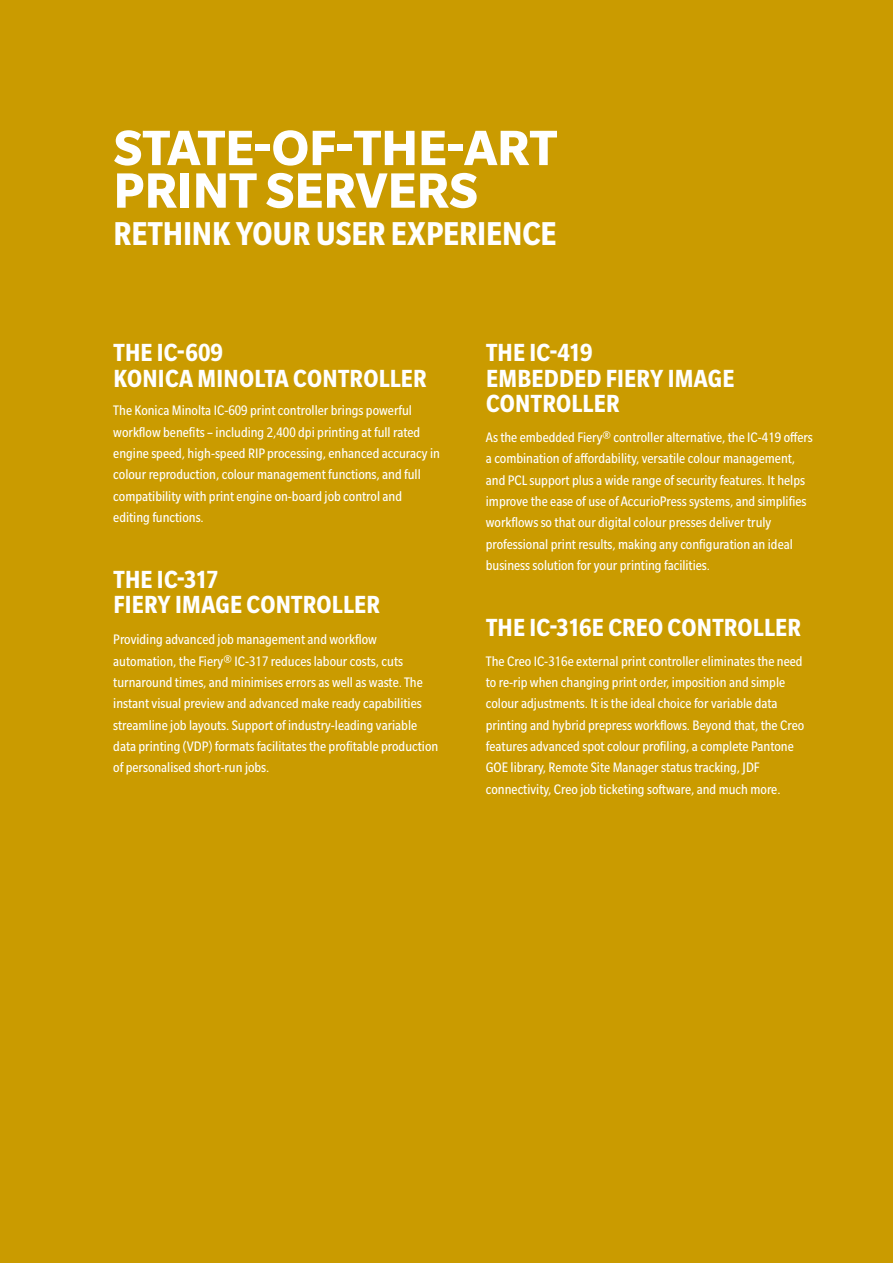
<style>
.page{position:relative;width:893px;height:1263px;background:#ca9b00}
.page>*{position:absolute;margin:0;border:0;box-sizing:border-box;transform-origin:0 0}
.t1{font:700 54px/42.6px "Slate Pro";color:#fff}
.t2{font:700 condensed 36px "Slate Pro";letter-spacing:-.005em;color:#fff}
.t3{font:700 condensed 27px/25.5px "Slate Pro";letter-spacing:.01em;color:#fff}
.t4{font:condensed 15px/21.3px "Slate Pro";color:#fff}
</style>
<div class="page">
<h1 class="t1" style="left:114px;top:126px;width:445px">STATE-OF-THE-ART<br>PRINT SERVERS</h1>
<h2 class="t2" style="left:114px;top:214px;width:444px">RETHINK YOUR USER EXPERIENCE</h2>
<h3 class="t3" style="left:113px;top:340px;width:315px">THE IC-609<br>KONICA MINOLTA CONTROLLER</h3>
<p class="t4" style="left:113px;top:400px;width:328px">The Konica Minolta IC-609 print controller brings powerful workflow benefits – including 2,400 dpi printing at full rated engine speed, high-speed RIP processing, enhanced accuracy in colour reproduction, colour management functions, and full compatibility with print engine on-board job control and editing functions.</p>
<h3 class="t3" style="left:113px;top:566px;width:268px">THE IC-317<br>FIERY IMAGE CONTROLLER</h3>
<p class="t4" style="left:113px;top:629px;width:326px">Providing advanced job management and workflow automation, the Fiery® IC-317 reduces labour costs, cuts turnaround times, and minimises errors as well as waste. The instant visual preview and advanced make ready capabilities streamline job layouts. Support of industry-leading variable data printing (VDP) formats facilitates the profitable production of personalised short-run jobs.</p>
<h3 class="t3" style="left:486px;top:340px;width:250px">THE IC-419<br>EMBEDDED FIERY IMAGE<br>CONTROLLER</h3>
<p class="t4" style="left:486px;top:427px;width:328px">As the embedded Fiery® controller alternative, the IC-419 offers a combination of affordability, versatile colour management, and PCL support plus a wide range of security features. It helps improve the ease of use of AccurioPress systems, and simplifies workflows so that our digital colour presses deliver truly professional print results, making any configuration an ideal business solution for your printing facilities.</p>
<h3 class="t3" style="left:486px;top:614px;width:317px">THE IC-316E CREO CONTROLLER</h3>
<p class="t4" style="left:486px;top:650px;width:320px">The Creo IC-316e external print controller eliminates the need to re-rip when changing print order, imposition and simple colour adjustments. It is the ideal choice for variable data printing and hybrid prepress workflows. Beyond that, the Creo features advanced spot colour profiling, a complete Pantone GOE library, Remote Site Manager status tracking, JDF connectivity, Creo job ticketing software, and much more.</p>
</div>
